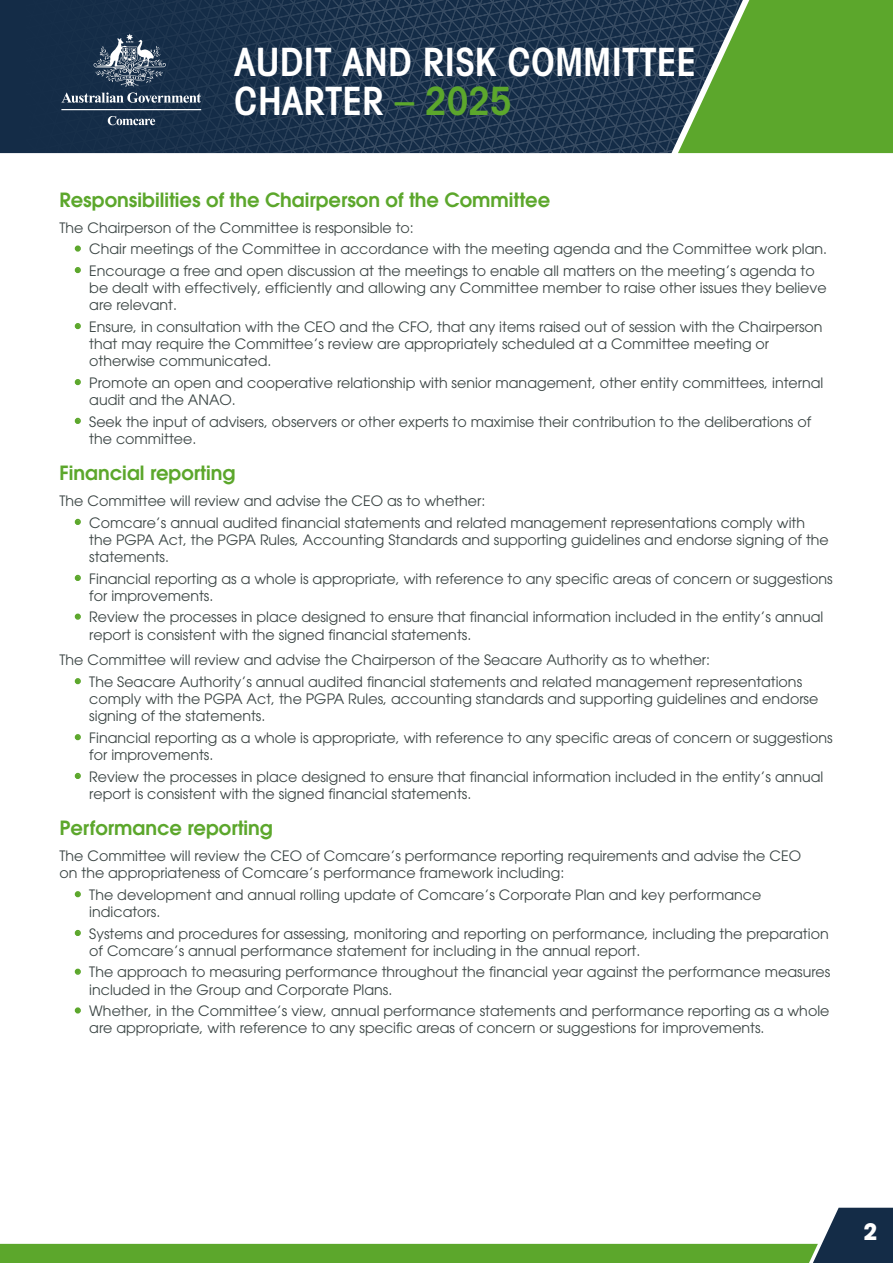
<style>
.page{position:relative;width:893px;height:1263px;background:#fff}
.page>*{position:absolute;margin:0;border:0;box-sizing:border-box;transform-origin:0 0}
.t1{font:600 condensed 39px/39px "Avant Garde";color:#fff}
.t2{font:700 22.5px "Avant Garde";color:#fff}
.t3{font:600 19.5px "Avant Garde";color:#5ca72c}
.Bullets_Green{font:14.25px/17.2px "Avant Garde";color:#3b4544}
.Body{font:14.25px/17.2px "Avant Garde";color:#3b4544}
.s1{color:#5ca72c}
.s2{font-weight:700;font-size:15px;color:#5ca72c}
</style>
<div class="page">
<svg style="left:0;top:0;width:893px;height:153px;background:#2e4e4a"></svg>
<svg style="left:0;top:1208px;width:893px;height:55px"></svg>
<h1 class="t1" style="left:234px;top:42px;width:463px">AUDIT AND RISK COMMITTEE<br>CHARTER <span class="s1">– 2025</span></h1>
<h4 class="t3" style="left:60px;top:187px;width:492px">Responsibilities of the Chairperson of the Committee</h4>
<p class="Body" style="left:60px;top:219px;width:356px">The Chairperson of the Committee is responsible to:</p>
<p class="Bullets_Green" style="left:72px;top:240px;width:756px"><span class="s2">•</span> Chair meetings of the Committee in accordance with the meeting agenda and the Committee work plan.</p>
<p class="Bullets_Green" style="left:89px;top:262px;width:739px;text-indent:-17px"><span class="s2">•</span> Encourage a free and open discussion at the meetings to enable all matters on the meeting’s agenda to be dealt with effectively, efficiently and allowing any Committee member to raise other issues they believe are relevant.</p>
<p class="Bullets_Green" style="left:89px;top:318px;width:735px;text-indent:-17px"><span class="s2">•</span> Ensure, in consultation with the CEO and the CFO, that any items raised out of session with the Chairperson that may require the Committee’s review are appropriately scheduled at a Committee meeting or otherwise communicated.</p>
<p class="Bullets_Green" style="left:89px;top:374px;width:736px;text-indent:-17px"><span class="s2">•</span> Promote an open and cooperative relationship with senior management, other entity committees, internal audit and the ANAO.</p>
<p class="Bullets_Green" style="left:89px;top:413px;width:723px;text-indent:-17px"><span class="s2">•</span> Seek the input of advisers, observers or other experts to maximise their contribution to the deliberations of the committee.</p>
<h4 class="t3" style="left:60px;top:460px;width:177px">Financial reporting</h4>
<p class="Body" style="left:60px;top:492px;width:427px">The Committee will review and advise the CEO as to whether:</p>
<p class="Bullets_Green" style="left:89px;top:514px;width:741px;text-indent:-17px"><span class="s2">•</span> Comcare’s annual audited financial statements and related management representations comply with the PGPA Act, the PGPA Rules, Accounting Standards and supporting guidelines and endorse signing of the statements.</p>
<p class="Bullets_Green" style="left:89px;top:570px;width:745px;text-indent:-17px"><span class="s2">•</span> Financial reporting as a whole is appropriate, with reference to any specific areas of concern or suggestions for improvements.</p>
<p class="Bullets_Green" style="left:89px;top:608px;width:736px;text-indent:-17px"><span class="s2">•</span> Review the processes in place designed to ensure that financial information included in the entity’s annual report is consistent with the signed financial statements.</p>
<p class="Body" style="left:60px;top:651px;width:652px">The Committee will review and advise the Chairperson of the Seacare Authority as to whether:</p>
<p class="Bullets_Green" style="left:89px;top:673px;width:731px;text-indent:-17px"><span class="s2">•</span> The Seacare Authority’s annual audited financial statements and related management representations comply with the PGPA Act, the PGPA Rules, accounting standards and supporting guidelines and endorse signing of the statements.</p>
<p class="Bullets_Green" style="left:89px;top:729px;width:745px;text-indent:-17px"><span class="s2">•</span> Financial reporting as a whole is appropriate, with reference to any specific areas of concern or suggestions for improvements.</p>
<p class="Bullets_Green" style="left:89px;top:768px;width:736px;text-indent:-17px"><span class="s2">•</span> Review the processes in place designed to ensure that financial information included in the entity’s annual report is consistent with the signed financial statements.</p>
<h4 class="t3" style="left:60px;top:815px;width:215px">Performance reporting</h4>
<p class="Body" style="left:60px;top:847px;width:743px">The Committee will review the CEO of Comcare’s performance reporting requirements and advise the CEO on the appropriateness of Comcare’s performance framework including:</p>
<p class="Bullets_Green" style="left:89px;top:886px;width:673px;text-indent:-17px"><span class="s2">•</span> The development and annual rolling update of Comcare’s Corporate Plan and key performance indicators.</p>
<p class="Bullets_Green" style="left:89px;top:925px;width:741px;text-indent:-17px"><span class="s2">•</span> Systems and procedures for assessing, monitoring and reporting on performance, including the preparation of Comcare’s annual performance statement for including in the annual report.</p>
<p class="Bullets_Green" style="left:89px;top:963px;width:742px;text-indent:-17px"><span class="s2">•</span> The approach to measuring performance throughout the financial year against the performance measures included in the Group and Corporate Plans.</p>
<p class="Bullets_Green" style="left:89px;top:1002px;width:742px;text-indent:-17px"><span class="s2">•</span> Whether, in the Committee’s view, annual performance statements and performance reporting as a whole are appropriate, with reference to any specific areas of concern or suggestions for improvements.</p>
<h2 class="t2" style="left:864px;top:1217px;width:15px">2</h2>
</div>
